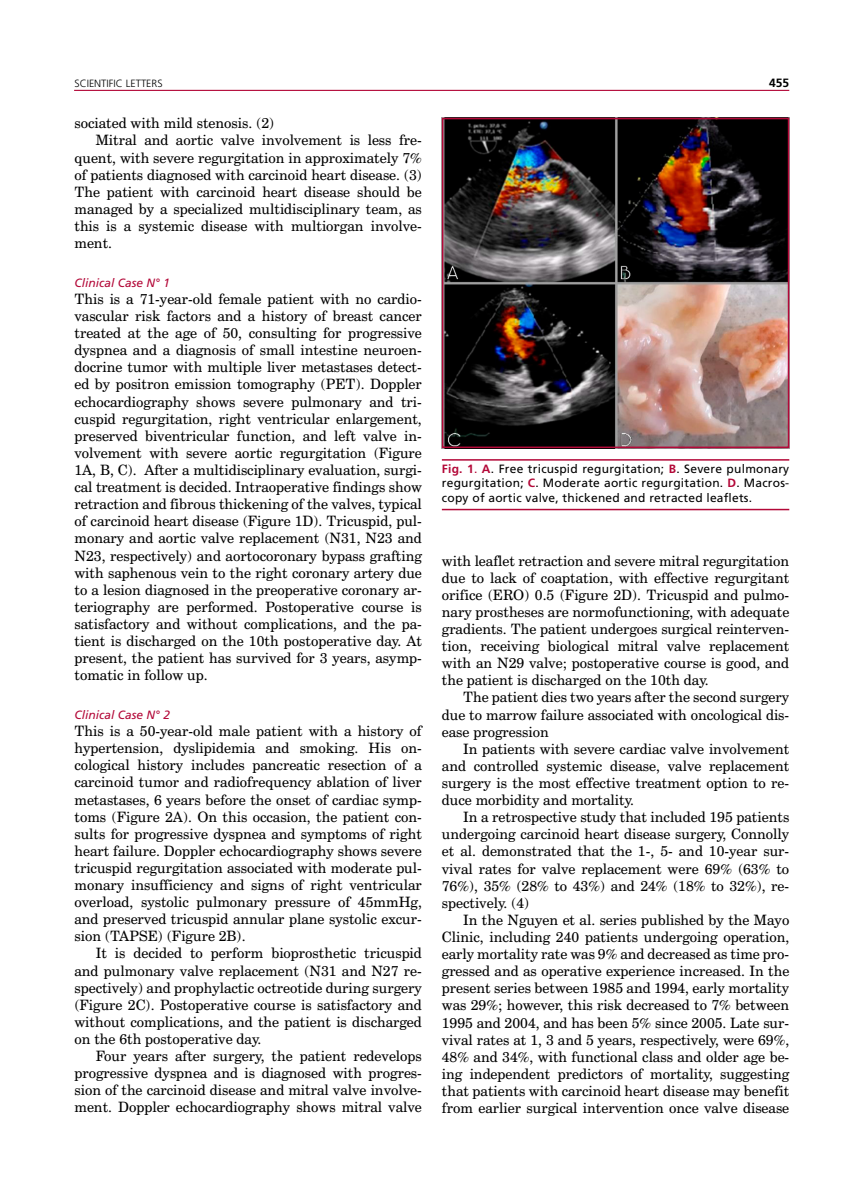
<style>
.page{position:relative;width:851px;height:1191px;background:#fff}
.page>*{position:absolute;margin:0;border:0;box-sizing:border-box;transform-origin:0 0}
.t1{font:14.25px/17.1px "Century Schoolbook BT";color:#000;text-align:justify}
.t2{font:12px/14.4px "Frutiger LT Std";letter-spacing:.02em;color:#000;text-align:justify}
.t3{font:italic 12px "Frutiger LT Std";color:#b30838}
.t4{font:700 12px "Frutiger LT Std";color:#000}
.t5{font:300 10.5px "Frutiger LT Std";color:#000}
.s1{font-weight:700;color:#b30838}
.s2{color:#b30838}
</style>
<div class="page">
<hr style="left:74px;top:90px;width:715px;height:1px;background:#b30838">
<img style="left:445px;top:121px;width:341px;height:324px">
<hr style="left:442px;top:509px;width:347px;height:1px;background:#b30838">
<hr style="left:442px;top:459px;width:347px;height:1px;background:#b30838">
<div style="left:442px;top:118px;width:347px;height:330px;border:2px solid #b30838"></div>
<p class="t5" style="left:74px;top:77px;width:90px">SCIENTIFIC LETTERS</p>
<p class="t1" style="left:74px;top:115px;width:201px">sociated with mild stenosis. (2)</p>
<p class="t1" style="left:96px;top:132px;width:327px">Mitral and aortic valve involvement is less fre-</p>
<p class="t1" style="left:74px;top:149px;width:349px">quent, with severe regurgitation in approximately 7%</p>
<p class="t1" style="left:74px;top:166px;width:349px">of patients diagnosed with carcinoid heart disease. (3)</p>
<p class="t1" style="left:74px;top:183px;width:349px">The patient with carcinoid heart disease should be</p>
<p class="t1" style="left:74px;top:200px;width:349px">managed by a specialized multidisciplinary team, as</p>
<p class="t1" style="left:74px;top:217px;width:349px">this is a systemic disease with multiorgan involve-</p>
<p class="t1" style="left:74px;top:234px;width:39px">ment.</p>
<p class="t3" style="left:74px;top:276px;width:97px">Clinical Case N° 1</p>
<p class="t1" style="left:74px;top:290px;width:349px">This is a 71-year-old female patient with no cardio&shy;vascular risk factors and a history of breast cancer treated at the age of 50, consulting for progressive dyspnea and a diagnosis of small intestine neuroen&shy;docrine tumor with multiple liver metastases detect&shy;ed by positron emission tomography (PET). Doppler echocardiography shows severe pulmonary and tri&shy;cuspid regurgitation, right ventricular enlargement, preserved biventricular function, and left valve in&shy;volvement with severe aortic regurgitation (Figure 1A, B, C). After a multidisciplinary evaluation, surgi&shy;cal treatment is decided. Intraoperative findings show retraction and fibrous thickening of the valves, typical of carcinoid heart disease (Figure 1D). Tricuspid, pul&shy;monary and aortic valve replacement (N31, N23 and N23, respectively) and aortocoronary bypass grafting with saphenous vein to the right coronary artery due to a lesion diagnosed in the preoperative coronary ar&shy;teriography are performed. Postoperative course is satisfactory and without complications, and the pa&shy;tient is discharged on the 10th postoperative day. At present, the patient has survived for 3 years, asymp&shy;tomatic in follow up.</p>
<p class="t3" style="left:74px;top:708px;width:97px">Clinical Case N° 2</p>
<p class="t1" style="left:74px;top:722px;width:349px">This is a 50-year-old male patient with a history of hypertension, dyslipidemia and smoking. His on&shy;cological history includes pancreatic resection of a carcinoid tumor and radiofrequency ablation of liver metastases, 6 years before the onset of cardiac symp&shy;toms (Figure 2A). On this occasion, the patient con&shy;sults for progressive dyspnea and symptoms of right heart failure. Doppler echocardiography shows severe tricuspid regurgitation associated with moderate pul&shy;monary insufficiency and signs of right ventricular overload, systolic pulmonary pressure of 45mmHg, and preserved tricuspid annular plane systolic excur&shy;sion (TAPSE) (Figure 2B).</p>
<p class="t1" style="left:74px;top:944px;width:349px;text-indent:21px">It is decided to perform bioprosthetic tricuspid and pulmonary valve replacement (N31 and N27 re&shy;spectively) and prophylactic octreotide during surgery (Figure 2C). Postoperative course is satisfactory and without complications, and the patient is discharged on the 6th postoperative day.</p>
<p class="t1" style="left:74px;top:1047px;width:349px;text-indent:21px">Four years after surgery, the patient redevelops progressive dyspnea and is diagnosed with progres&shy;sion of the carcinoid disease and mitral valve involve&shy;ment. Doppler echocardiography shows mitral valve</p>
<p class="t4" style="left:769px;top:75px;width:22px">455</p>
<p class="t2" style="left:442px;top:461px;width:349px"><span class="s1">Fig. 1</span><span class="s2">.</span> <span class="s1">A</span>. Free tricuspid regurgitation; <span class="s1">B</span>. Severe pulmonary regurgitation; <span class="s1">C</span>. Moderate aortic regurgitation. <span class="s1">D</span>. Macros&shy;copy of aortic valve, thickened and retracted leaflets.</p>
<p class="t1" style="left:442px;top:552px;width:349px">with leaflet retraction and severe mitral regurgitation due to lack of coaptation, with effective regurgitant orifice (ERO) 0.5 (Figure 2D). Tricuspid and pulmo&shy;nary prostheses are normofunctioning, with adequate gradients. The patient undergoes surgical reinterven&shy;tion, receiving biological mitral valve replacement with an N29 valve; postoperative course is good, and the patient is discharged on the 10th day.</p>
<p class="t1" style="left:442px;top:688px;width:349px;text-indent:21px">The patient dies two years after the second surgery due to marrow failure associated with oncological dis&shy;ease progression</p>
<p class="t1" style="left:442px;top:740px;width:349px;text-indent:21px">In patients with severe cardiac valve involvement and controlled systemic disease, valve replacement surgery is the most effective treatment option to re&shy;duce morbidity and mortality.</p>
<p class="t1" style="left:442px;top:808px;width:349px;text-indent:21px">In a retrospective study that included 195 patients undergoing carcinoid heart disease surgery, Connolly et al. demonstrated that the 1-, 5- and 10-year sur&shy;vival rates for valve replacement were 69% (63% to 76%), 35% (28% to 43%) and 24% (18% to 32%), re&shy;spectively. (4)</p>
<p class="t1" style="left:442px;top:911px;width:349px;text-indent:21px">In the Nguyen et al. series published by the Mayo Clinic, including 240 patients undergoing operation, early mortality rate was 9% and decreased as time pro&shy;gressed and as operative experience increased. In the present series between 1985 and 1994, early mortality was 29%; however, this risk decreased to 7% between 1995 and 2004, and has been 5% since 2005. Late sur&shy;vival rates at 1, 3 and 5 years, respectively, were 69%, 48% and 34%, with functional class and older age be&shy;ing independent predictors of mortality, suggesting that patients with carcinoid heart disease may benefit from earlier surgical intervention once valve disease</p>
</div>
